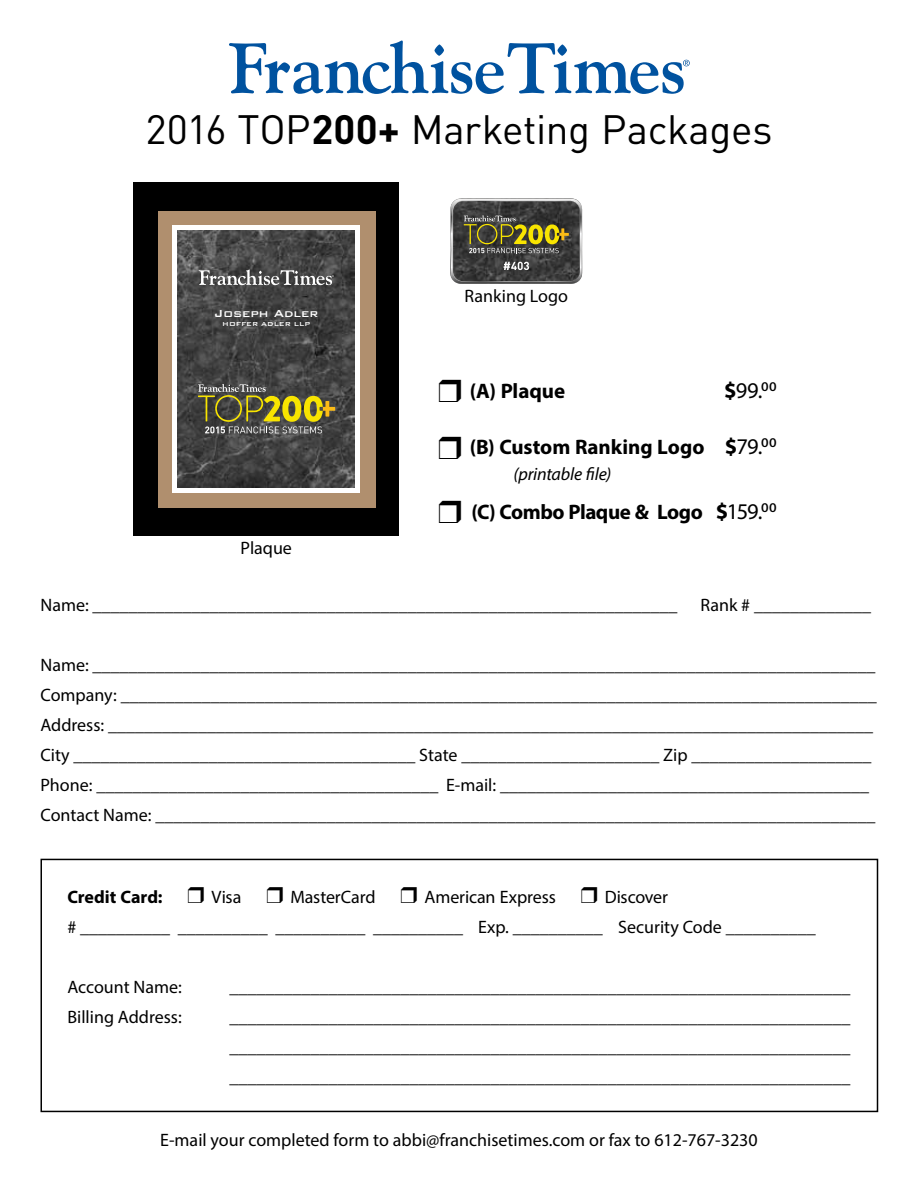
<style>
.page{position:relative;width:918px;height:1188px;background:#fff}
.page>*{position:absolute;margin:0;border:0;box-sizing:border-box;transform-origin:0 0}
.t1{font:40.5px "DIN";letter-spacing:-.01em;color:#000}
.t2{font:22.5px "Myriad Pro";color:#000}
.t3{font:700 21px "Myriad Pro";letter-spacing:-.005em;color:#000}
.t4{font:18px/30px "Myriad Pro";color:#000}
.t5{font:italic 18px "Myriad Pro";letter-spacing:-.01em;color:#000}
.t6{font:700 18px "Myriad Pro";color:#000}
.t7{font:500 13.65px "Bank Gothic BT";color:#fff}
.t8{font:500 7.65px "Bank Gothic BT";color:#fff}
.s1{font-weight:700}
.s2{font-size:22.5px}
.s3{font-weight:400;font-size:22.5px}
</style>
<div class="page">
<svg style="left:229px;top:40px;width:461px;height:54px"></svg>
<div style="left:40px;top:859px;width:838px;height:253px;border:2px solid #000"></div>
<div style="left:134px;top:182px;width:265px;height:354px;background:#000"></div>
<div style="left:158px;top:211px;width:217px;height:296px;background:#b08f6e"></div>
<div style="left:172px;top:225px;width:188px;height:268px;background:#fff"></div>
<img style="left:178px;top:231px;width:177px;height:256px">
<svg style="left:199px;top:270px;width:135px;height:15px"></svg>
<svg style="left:198px;top:384px;width:137px;height:49px"></svg>
<svg style="left:450px;top:198px;width:132px;height:86px"></svg>
<h1 class="t1" style="left:145px;top:104px;width:629px">2016 TOP<span class="s1">200+</span> Marketing Packages</h1>
<p class="t7" style="left:214px;top:306px;width:105px">Joseph Adler</p>
<p class="t8" style="left:222px;top:320px;width:89px">HOFFER ADLER LLP</p>
<p class="t4" style="left:241px;top:533px;width:53px">Plaque</p>
<p class="t4" style="left:465px;top:280px;width:105px">Ranking Logo</p>
<p class="t3" style="left:470px;top:377px;width:97px">(A) Plaque</p>
<p class="t2" style="left:724px;top:376px;width:54px"><span class="s1">$</span>99.⁰⁰</p>
<p class="t3" style="left:470px;top:434px;width:308px">(B) Custom Ranking Logo <span class="s2">$</span><span class="s3">79.⁰⁰</span></p>
<p class="t5" style="left:514px;top:463px;width:99px">(printable file)</p>
<p class="t3" style="left:472px;top:498px;width:307px">(C) Combo Plaque &amp; Logo <span class="s2">$</span><span class="s3">159.⁰⁰</span></p>
<p class="t4" style="left:40px;top:589px;width:639px">Name: _________________________________________________________________</p>
<p class="t4" style="left:700px;top:589px;width:172px">Rank # _____________</p>
<p class="t4" style="left:40px;top:649px;width:838px">Name: _______________________________________________________________________________________ Company: ____________________________________________________________________________________ Address: _____________________________________________________________________________________ City ______________________________________ State ______________________ Zip ____________________ Phone: ______________________________________ E-mail: _________________________________________ Contact Name: ________________________________________________________________________________</p>
<p class="t6" style="left:67px;top:885px;width:97px">Credit Card:</p>
<p class="t4" style="left:212px;top:882px;width:31px">Visa</p>
<p class="t4" style="left:290px;top:882px;width:87px">MasterCard</p>
<p class="t4" style="left:425px;top:882px;width:133px">American Express</p>
<p class="t4" style="left:67px;top:882px;width:750px;text-indent:537px">Discover<br># __________ __________ __________ __________ Exp. __________ Security Code __________</p>
<p class="t4" style="left:67px;top:972px;width:116px">Account Name:</p>
<p class="t4" style="left:67px;top:1002px;width:116px">Billing Address:</p>
<p class="t4" style="left:229px;top:972px;width:623px">_____________________________________________________________________</p>
<p class="t4" style="left:229px;top:1002px;width:623px;text-align:justify">_____________________________________________________________________ _____________________________________________________________________ _____________________________________________________________________</p>
<p class="t4" style="left:160px;top:1125px;width:599px">E-mail your completed form to abbi@franchisetimes.com or fax to 612-767-3230</p>
</div>
